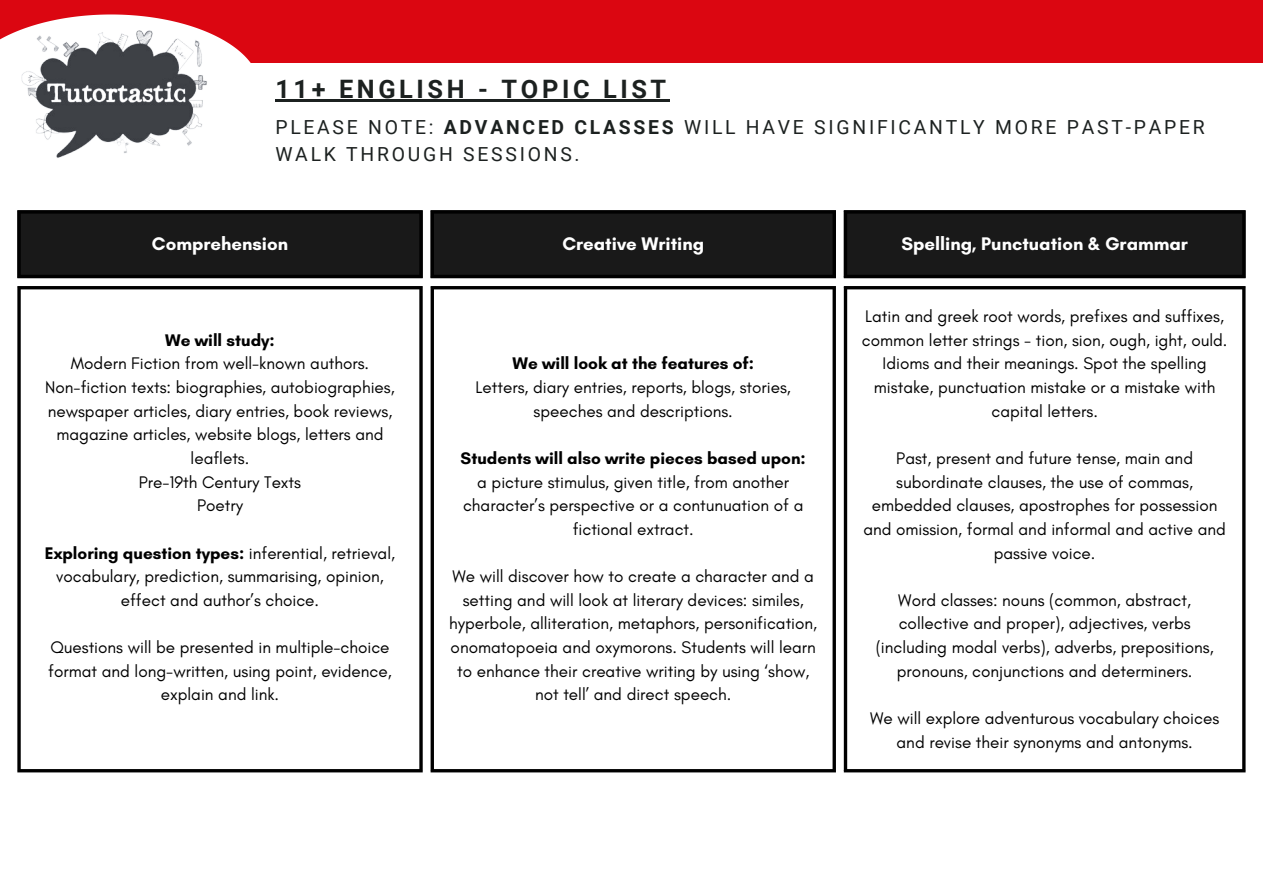
<style>
.page{position:relative;width:1263px;height:894px;background:#fff}
.page>*{position:absolute;margin:0;border:0;box-sizing:border-box;transform-origin:0 0}
.t1{font:700 25.35px "Roboto";letter-spacing:.14em;color:#1c2120}
.t2{font:19.35px/27px "Roboto";letter-spacing:.14em;color:#1c2120}
.t3{font:700 18.6px "Glacial Indifference";color:#fff}
.t4{font:17.1px/23.7px "Glacial Indifference";color:#000;text-align:center}
.t5{font:700 17.1px "Glacial Indifference";color:#000}
.s1{font-weight:700}
</style>
<div class="page">
<div style="left:0;top:0;width:1263px;height:63px;background:#db0611"></div>
<svg style="left:0;top:14px;width:251px;height:49px"></svg>
<img style="left:17px;top:25px;width:201px;height:133px">
<div style="left:21px;top:210px;width:1221px;height:68px;background:#191919"></div>
<svg style="left:17px;top:213px;width:4px;height:62px"></svg>
<svg style="left:419px;top:213px;width:4px;height:62px"></svg>
<hr style="left:17px;top:210px;width:406px;height:3px;background:#000">
<hr style="left:17px;top:275px;width:406px;height:3px;background:#000">
<hr style="left:431px;top:213px;width:3px;height:62px;background:#000">
<svg style="left:832px;top:213px;width:4px;height:62px"></svg>
<hr style="left:431px;top:210px;width:405px;height:3px;background:#000">
<hr style="left:431px;top:275px;width:405px;height:3px;background:#000">
<hr style="left:844px;top:213px;width:3px;height:62px;background:#000">
<hr style="left:1242px;top:213px;width:3px;height:62px;background:#000">
<hr style="left:844px;top:210px;width:401px;height:3px;background:#000">
<hr style="left:844px;top:275px;width:401px;height:3px;background:#000">
<svg style="left:17px;top:289px;width:4px;height:479px;background:#272727"></svg>
<svg style="left:419px;top:289px;width:4px;height:479px;background:#272727"></svg>
<hr style="left:17px;top:286px;width:406px;height:3px;background:#000">
<svg style="left:17px;top:768px;width:406px;height:4px;fill:#000"></svg>
<hr style="left:431px;top:289px;width:3px;height:479px;background:#000">
<svg style="left:832px;top:289px;width:4px;height:479px;background:#272727"></svg>
<hr style="left:431px;top:286px;width:405px;height:3px;background:#000">
<svg style="left:431px;top:768px;width:405px;height:4px;fill:#000"></svg>
<hr style="left:844px;top:289px;width:3px;height:479px;background:#000">
<hr style="left:1242px;top:289px;width:3px;height:479px;background:#000">
<hr style="left:844px;top:286px;width:401px;height:3px;background:#000">
<svg style="left:844px;top:768px;width:401px;height:4px;fill:#000"></svg>
<hr style="left:275px;top:100px;width:395px;height:2px;background:#1c2120">
<p class="t1" style="left:275px;top:75px;width:392px">11+ ENGLISH - TOPIC LIST</p>
<p class="t2" style="left:275px;top:114px;width:931px">PLEASE NOTE: <span class="s1">ADVANCED CLASSES</span> WILL HAVE SIGNIFICANTLY MORE PAST-PAPER<br>WALK THROUGH SESSIONS.</p>
<p class="t3" style="left:152px;top:232px;width:138px">Comprehension</p>
<h1 class="t3" style="left:562px;top:232px;width:143px">Creative Writing</h1>
<p class="t3" style="left:901px;top:232px;width:288px">Spelling, Punctuation &amp; Grammar</p>
<p class="t5" style="left:165px;top:329px;width:111px">We will study:</p>
<p class="t4" style="left:71px;top:351px;width:300px">Modern Fiction from well-known authors.</p>
<p class="t4" style="left:45px;top:375px;width:351px">Non-fiction texts: biographies, autobiographies, newspaper articles, diary entries, book reviews, magazine articles, website blogs, letters and leaflets.</p>
<p class="t4" style="left:139px;top:469px;width:164px">Pre-19th Century Texts</p>
<p class="t4" style="left:197px;top:493px;width:47px">Poetry</p>
<p class="t4" style="left:45px;top:540px;width:352px"><span class="s1">Exploring question types:</span> inferential, retrieval, vocabulary, prediction, summarising, opinion, effect and author’s choice.</p>
<p class="t4" style="left:48px;top:635px;width:345px">Questions will be presented in multiple-choice format and long-written, using point, evidence, explain and link.</p>
<p class="t5" style="left:512px;top:353px;width:243px">We will look at the features of:</p>
<p class="t4" style="left:476px;top:375px;width:317px">Letters, diary entries, reports, blogs, stories, speeches and descriptions.</p>
<p class="t5" style="left:461px;top:447px;width:347px">Students will also write pieces based upon:</p>
<p class="t4" style="left:463px;top:469px;width:342px">a picture stimulus, given title, from another character’s perspective or a contunuation of a fictional extract.</p>
<p class="t4" style="left:449px;top:564px;width:369px">We will discover how to create a character and a setting and will look at literary devices: similes, hyperbole, alliteration, metaphors, personification, onomatopoeia and oxymorons. Students will learn to enhance their creative writing by using ‘show, not tell’ and direct speech.</p>
<p class="t4" style="left:865px;top:304px;width:360px">Latin and greek root words, prefixes and suffixes,</p>
<p class="t4" style="left:862px;top:328px;width:367px">common letter strings - tion, sion, ough, ight, ould.<br>Idioms and their meanings. Spot the spelling mistake, punctuation mistake or a mistake with capital letters.</p>
<p class="t4" style="left:863px;top:446px;width:364px">Past, present and future tense, main and subordinate clauses, the use of commas, embedded clauses, apostrophes for possession and omission, formal and informal and active and passive voice.</p>
<p class="t4" style="left:876px;top:587px;width:339px">Word classes: nouns (common, abstract, collective and proper), adjectives, verbs (including modal verbs), adverbs, prepositions, pronouns, conjunctions and determiners.</p>
<p class="t4" style="left:870px;top:706px;width:351px">We will explore adventurous vocabulary choices and revise their synonyms and antonyms.</p>
</div>
